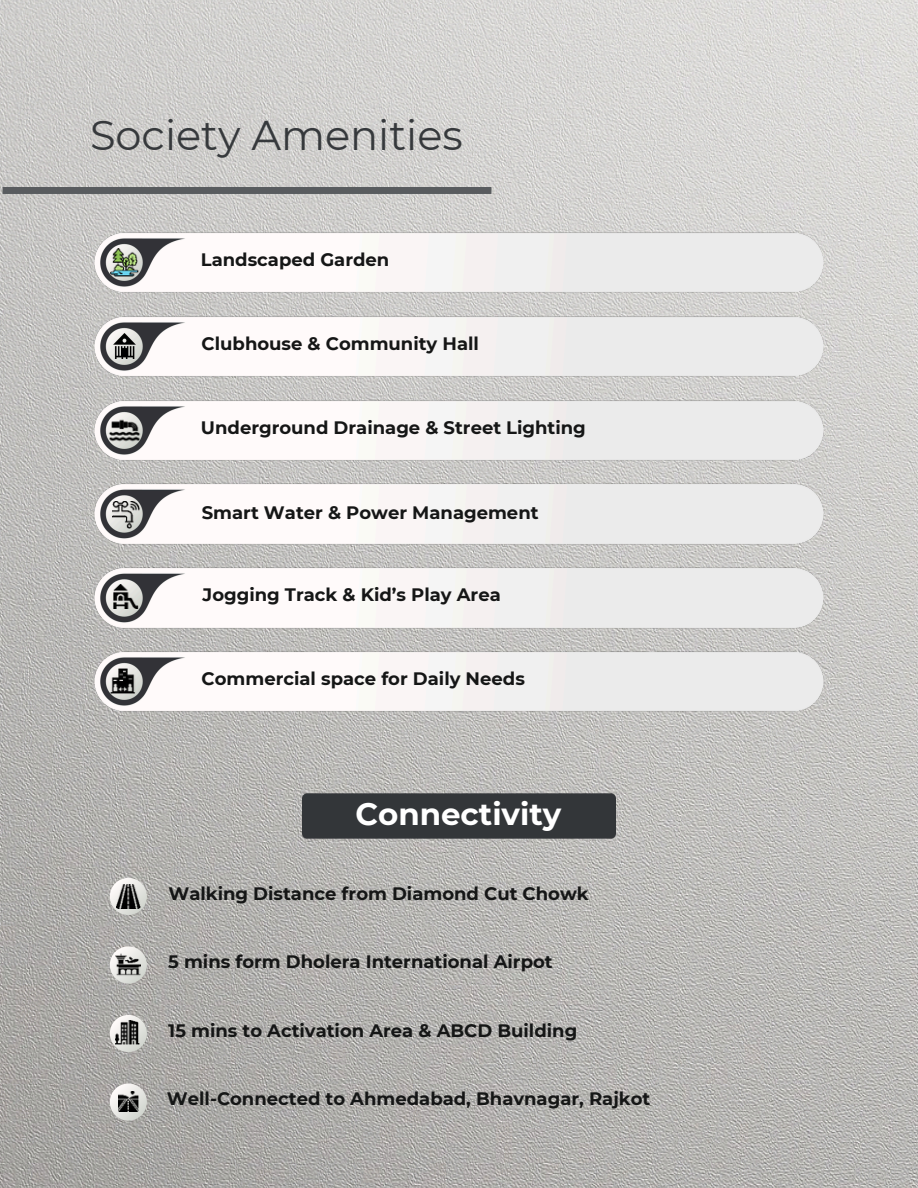
<style>
.page{position:relative;width:918px;height:1188px;background:#fff}
.page>*{position:absolute;margin:0;border:0;box-sizing:border-box;transform-origin:0 0}
.t1{font:41.55px "Montserrat";color:#36393c}
.t2{font:700 30.9px "Montserrat";color:#fff}
.t3{font:700 18px "Montserrat";color:#151616}
</style>
<div class="page">
<img style="left:0;top:0;width:918px;height:1188px">
<div style="left:0;top:187px;width:494px;height:7px;background:#595c5f"></div>
<img style="left:87px;top:225px;width:744px;height:75px">
<img style="left:87px;top:309px;width:744px;height:74px">
<img style="left:87px;top:393px;width:744px;height:74px">
<img style="left:87px;top:477px;width:744px;height:74px">
<img style="left:87px;top:561px;width:744px;height:74px">
<img style="left:87px;top:645px;width:744px;height:74px">
<img style="left:111px;top:249px;width:28px;height:28px">
<svg style="left:110px;top:878px;width:37px;height:37px"></svg>
<svg style="left:110px;top:946px;width:37px;height:38px"></svg>
<svg style="left:110px;top:1015px;width:37px;height:37px"></svg>
<svg style="left:110px;top:1084px;width:37px;height:37px"></svg>
<div style="left:303px;top:794px;width:313px;height:45px;background:#333639"></div>
<img style="left:112px;top:502px;width:27px;height:27px">
<img style="left:117px;top:885px;width:23px;height:23px">
<img style="left:112px;top:334px;width:25px;height:25px">
<img style="left:107px;top:413px;width:36px;height:36px">
<img style="left:113px;top:584px;width:25px;height:25px">
<img style="left:111px;top:669px;width:25px;height:24px">
<img style="left:116px;top:952px;width:24px;height:25px">
<img style="left:116px;top:1021px;width:23px;height:23px">
<img style="left:118px;top:1092px;width:20px;height:20px">
<p class="t1" style="left:90px;top:110px;width:374px">Society Amenities</p>
<p class="t3" style="left:201px;top:248px;width:190px">Landscaped Garden</p>
<p class="t3" style="left:202px;top:332px;width:279px">Clubhouse &amp; Community Hall</p>
<p class="t3" style="left:201px;top:416px;width:386px">Underground Drainage &amp; Street Lighting</p>
<p class="t3" style="left:202px;top:502px;width:338px">Smart Water &amp; Power Management</p>
<p class="t3" style="left:203px;top:584px;width:300px">Jogging Track &amp; Kid’s Play Area</p>
<p class="t3" style="left:202px;top:667px;width:325px">Commercial space for Daily Needs</p>
<h2 class="t2" style="left:356px;top:795px;width:207px">Connectivity</h2>
<p class="t3" style="left:168px;top:882px;width:422px">Walking Distance from Diamond Cut Chowk</p>
<p class="t3" style="left:168px;top:951px;width:386px">5 mins form Dholera International Airpot</p>
<p class="t3" style="left:168px;top:1019px;width:410px">15 mins to Activation Area &amp; ABCD Building</p>
<p class="t3" style="left:167px;top:1088px;width:485px">Well-Connected to Ahmedabad, Bhavnagar, Rajkot</p>
</div>
